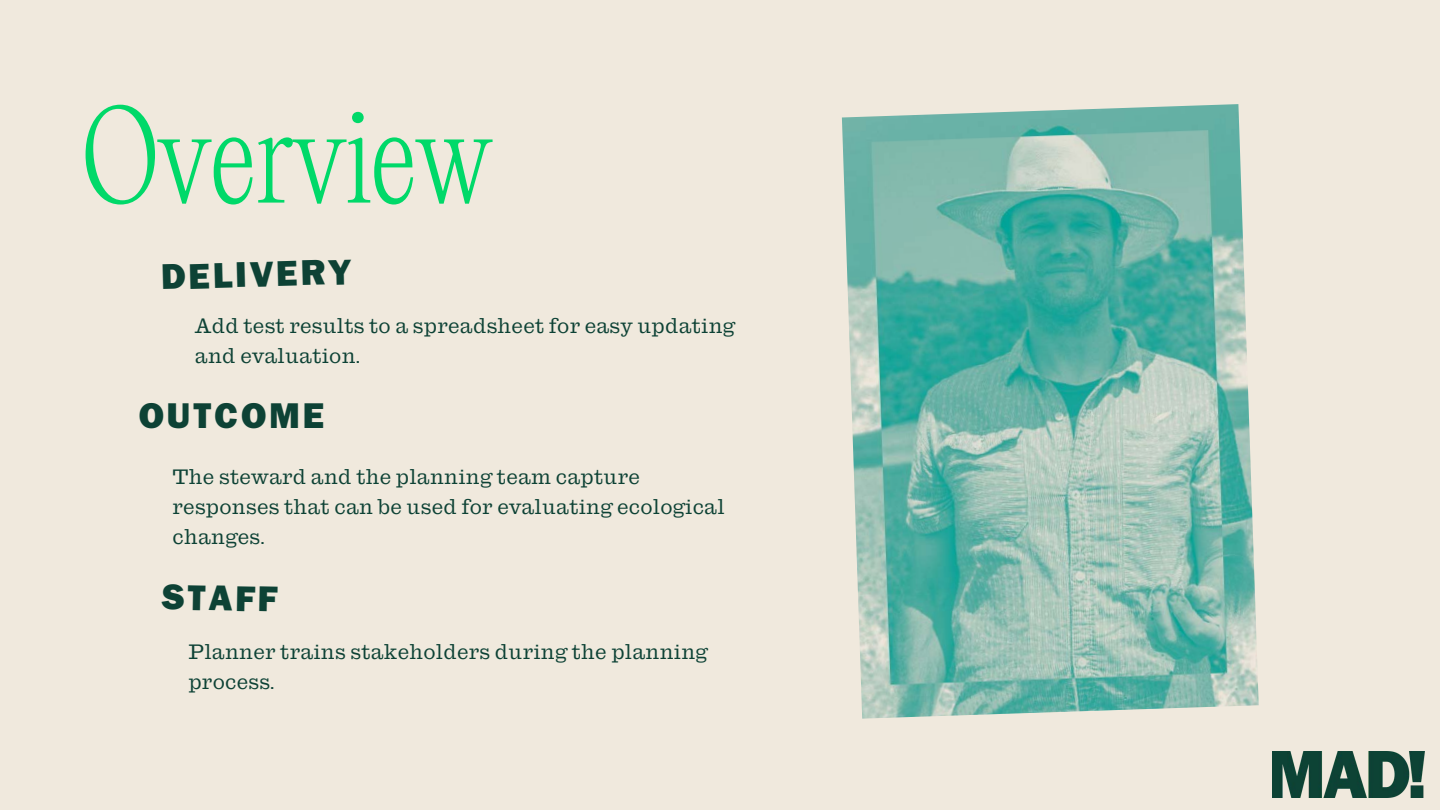
<style>
.page{position:relative;width:1440px;height:810px;background:#f0e9dd}
.page>*{position:absolute;margin:0;border:0;box-sizing:border-box;transform-origin:0 0}
.t1{font:200 120px "PP Editorial New";letter-spacing:-.02em;color:#00d969}
.t2{font:800 36px "Franklin Gothic LT Pro";letter-spacing:.08em;color:#0d4235}
.t3{font:20px/30px "Antique No 6";letter-spacing:.01em;color:#0d4235}
</style>
<div class="page">
<img style="left:1273px;top:751px;width:151px;height:46px">
<img style="left:842px;top:104px;width:417px;height:615px">
<h1 class="t1" style="left:81px;top:97px;width:413px">Overview</h1>
<h2 class="t2" style="left:161px;top:265px;width:192px;rotate:-2deg">DELIVERY</h2>
<p class="t3" style="left:195px;top:312px;width:542px">Add test results to a spreadsheet for easy updating and evaluation.</p>
<h2 class="t2" style="left:139px;top:403px;width:187px">OUTCOME</h2>
<p class="t3" style="left:173px;top:463px;width:554px">The steward and the planning team capture responses that can be used for evaluating ecological changes.</p>
<h2 class="t2" style="left:161px;top:584px;width:117px;rotate:1deg">STAFF</h2>
<p class="t3" style="left:188px;top:638px;width:521px">Planner trains stakeholders during the planning process.</p>
</div>
